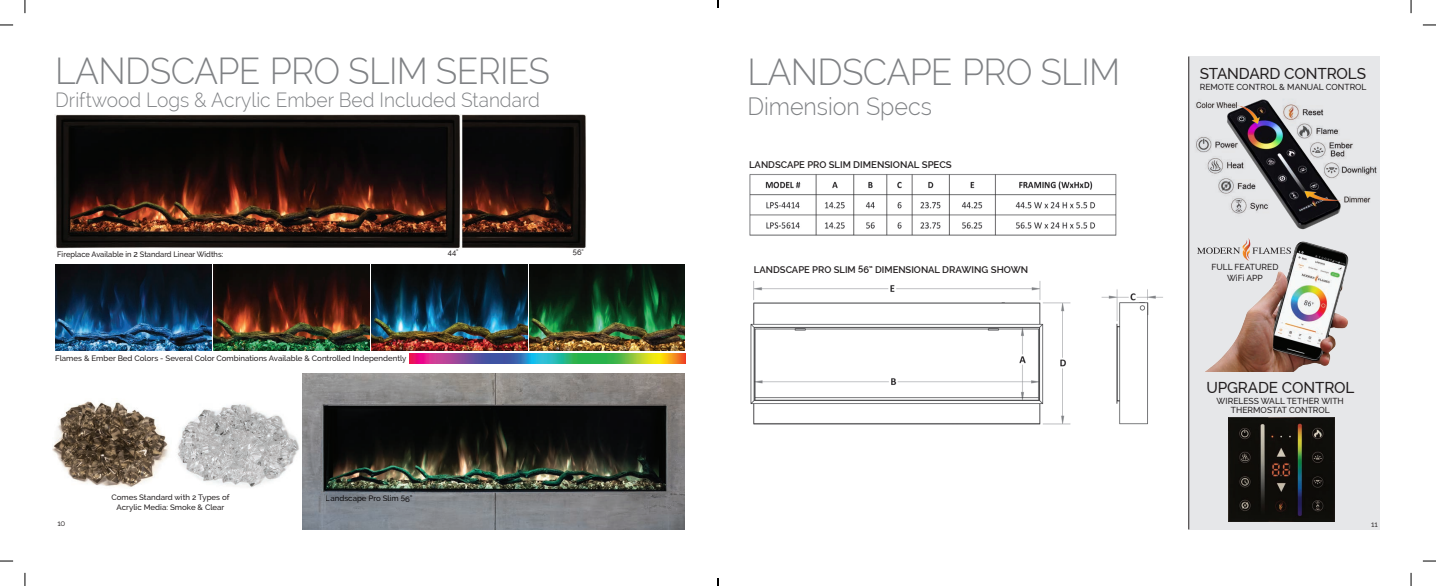
<style>
.page{position:relative;width:1436px;height:586px;background:#fff}
.page>*{position:absolute;margin:0;border:0;box-sizing:border-box;transform-origin:0 0}
.t1{font:300 36.75px "Raleway";letter-spacing:-.02em;color:#808285;scale:.96 1}
.t2{font:300 24.5px "Raleway";color:#808285;scale:.95 1}
.t3{font:300 20.12px "Raleway";color:#808285;scale:.95 1}
.t4{font:500 15.75px "Raleway";letter-spacing:-.01em;color:#231f20}
.t5{font:600 9.62px "Raleway";color:#231f20}
.t6{font:500 8.75px "Raleway";color:#231f20}
.t7{font:500 7.88px "Raleway";color:#231f20}
.t8{font:500 7.88px "Raleway";color:#231f20;scale:.95 1}
.t9{font:7.88px "Raleway";color:#231f20}
.s1{font-size:8.75px}
</style>
<div class="page">
<div style="left:1189px;top:56px;width:190px;height:473px;background:#e6e7e9"></div>
<img style="left:749px;top:174px;width:368px;height:62px">
<hr style="left:1188px;top:56px;width:1px;height:473px;background:#231f20">
<img style="left:1206px;top:241px;width:143px;height:130px">
<img style="left:1228px;top:417px;width:106px;height:104px">
<img style="left:1196px;top:99px;width:181px;height:131px">
<svg style="left:1197px;top:238px;width:94px;height:23px"></svg>
<img style="left:55px;top:114px;width:531px;height:135px">
<img style="left:52px;top:401px;width:247px;height:87px">
<img style="left:55px;top:264px;width:157px;height:86px">
<img style="left:214px;top:264px;width:155px;height:86px">
<img style="left:372px;top:264px;width:155px;height:86px">
<img style="left:529px;top:264px;width:156px;height:86px">
<img style="left:410px;top:353px;width:275px;height:10px">
<img style="left:302px;top:373px;width:383px;height:156px">
<img style="left:750px;top:281px;width:413px;height:144px">
<svg style="left:0;top:24px;width:13px;height:2px"></svg>
<svg style="left:1423px;top:24px;width:13px;height:2px"></svg>
<svg style="left:0;top:560px;width:13px;height:1px"></svg>
<svg style="left:1423px;top:560px;width:13px;height:1px"></svg>
<svg style="left:24px;top:0;width:2px;height:13px"></svg>
<svg style="left:24px;top:572px;width:2px;height:13px"></svg>
<svg style="left:1410px;top:0;width:2px;height:13px"></svg>
<svg style="left:1410px;top:572px;width:2px;height:13px"></svg>
<svg style="left:717px;top:0;width:2px;height:8px"></svg>
<svg style="left:717px;top:578px;width:2px;height:7px"></svg>
<p class="t1" style="left:55px;top:50px;width:517px">LANDSCAPE PRO SLIM SERIES</p>
<p class="t3" style="left:55px;top:88px;width:512px">Driftwood Logs &amp; Acrylic Ember Bed Included Standard</p>
<p class="t8" style="left:57px;top:249px;width:176px">Fireplace Available in <span class="s1">2</span> Standard Linear Widths:</p>
<p class="t8" style="left:448px;top:247px;width:13px">44"</p>
<p class="t8" style="left:573px;top:247px;width:13px">56"</p>
<p class="t7" style="left:55px;top:353px;width:353px">Flames &amp; Ember Bed Colors - Several Color Combinations Available &amp; Controlled Independently</p>
<p class="t7" style="left:111px;top:492px;width:120px">Comes Standard with 2 Types of</p>
<p class="t7" style="left:117px;top:502px;width:109px">Acrylic Media: Smoke &amp; Clear</p>
<p class="t7" style="left:326px;top:493px;width:88px">Landscape Pro Slim 56”</p>
<p class="t1" style="left:747px;top:50px;width:390px">LANDSCAPE PRO SLIM</p>
<p class="t2" style="left:747px;top:92px;width:196px">Dimension Specs</p>
<p class="t5" style="left:749px;top:159px;width:204px">LANDSCAPE PRO SLIM DIMENSIONAL SPECS</p>
<p class="t5" style="left:754px;top:264px;width:276px">LANDSCAPE PRO SLIM 56” DIMENSIONAL DRAWING SHOWN</p>
<p class="t4" style="left:1200px;top:64px;width:168px">STANDARD CONTROLS</p>
<p class="t6" style="left:1200px;top:81px;width:168px">REMOTE CONTROL &amp; MANUAL CONTROL</p>
<p class="t6" style="left:1211px;top:262px;width:69px">FULL FEATURED</p>
<p class="t6" style="left:1227px;top:272px;width:37px">WiFi APP</p>
<p class="t4" style="left:1206px;top:378px;width:150px">UPGRADE CONTROL</p>
<p class="t6" style="left:1217px;top:395px;width:129px">WIRELESS WALL TETHER WITH</p>
<p class="t6" style="left:1231px;top:405px;width:101px">THERMOSTAT CONTROL</p>
<p class="t9" style="left:57px;top:518px;width:10px">10</p>
<p class="t9" style="left:1371px;top:519px;width:8px">11</p>
</div>
